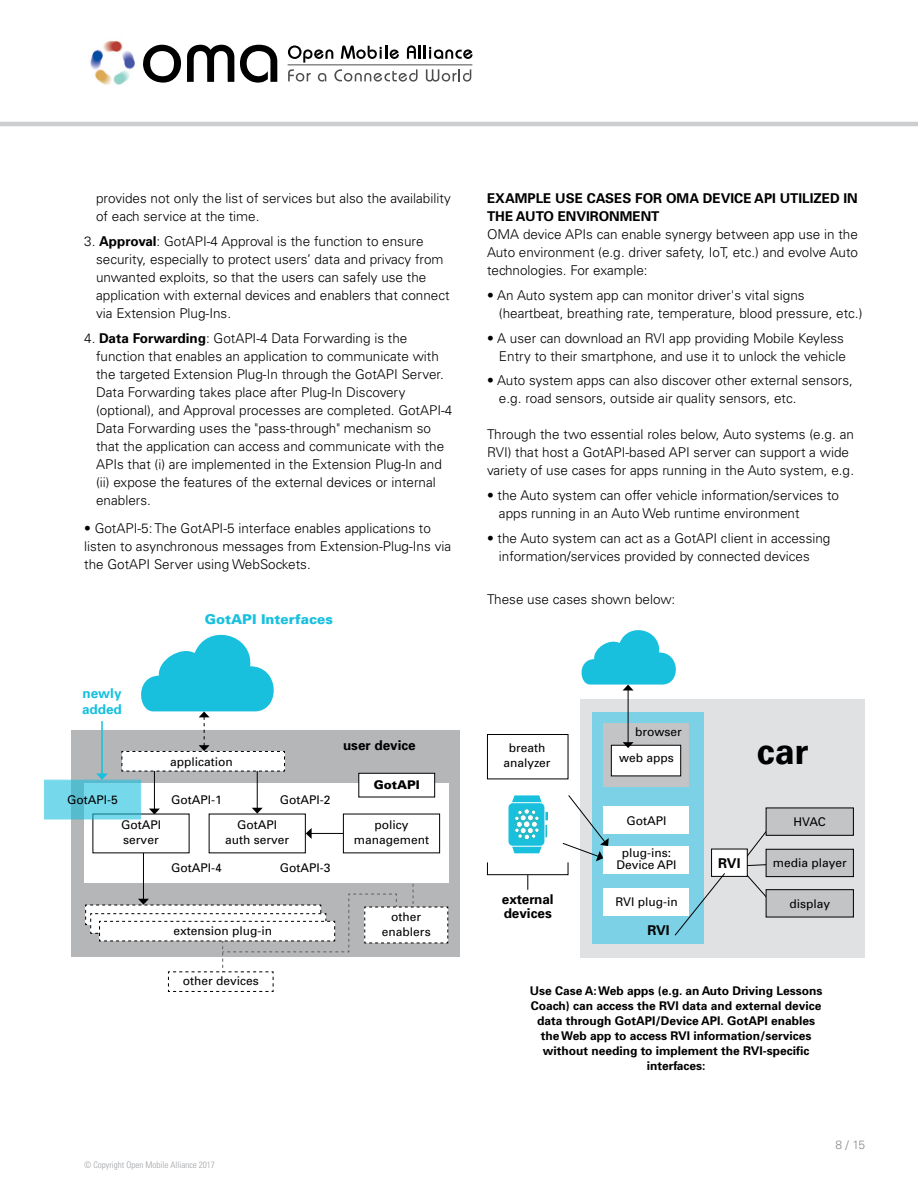
<style>
.page{position:relative;width:918px;height:1188px;background:#fff}
.page>*{position:absolute;margin:0;border:0;box-sizing:border-box;transform-origin:0 0}
.t1{font:700 36px "Univers";color:#000}
.t2{font:300 13.5px/18px "Univers";color:#000}
.t3{font:700 13.5px/13.5px "Univers";color:#000}
.t4{font:900 13.5px "Univers";color:#17c0de}
.t5{font:700 13.5px/16.5px "Univers";color:#17c0de}
.t6{font:12px/15px "Univers";color:#000;text-align:center}
.t7{font:700 12px/15px "Univers";color:#000}
.t8{font:900 12px "Univers";color:#000}
.t9{font:300 12px "Univers";color:#86888a}
.t10{font:300 condensed 9px "Univers";color:#9fa1a4}
.s1{font-weight:700}
</style>
<div class="page">
<hr style="left:0;top:122px;width:918px;height:4px;background:#cbcdce">
<img style="left:90px;top:40px;width:45px;height:45px">
<svg style="left:143px;top:45px;width:38px;height:38px"></svg>
<svg style="left:187px;top:45px;width:47px;height:37px"></svg>
<svg style="left:240px;top:45px;width:37px;height:38px"></svg>
<svg style="left:288px;top:45px;width:45px;height:18px"></svg>
<svg style="left:341px;top:45px;width:58px;height:14px"></svg>
<svg style="left:407px;top:45px;width:66px;height:14px"></svg>
<svg style="left:288px;top:69px;width:23px;height:13px"></svg>
<svg style="left:318px;top:73px;width:8px;height:9px"></svg>
<svg style="left:334px;top:69px;width:84px;height:13px"></svg>
<svg style="left:426px;top:69px;width:45px;height:13px"></svg>
<hr style="left:288px;top:65px;width:184px;height:1px;background:#4d4d4f">
<div style="left:71px;top:731px;width:389px;height:226px;background:#b4b6b8"></div>
<div style="left:85px;top:783px;width:364px;height:100px;background:#fff"></div>
<hr style="left:257px;top:760px;width:1px;height:49px;background:#000">
<svg style="left:252px;top:808px;width:11px;height:6px"></svg>
<hr style="left:154px;top:761px;width:1px;height:48px;background:#000">
<svg style="left:149px;top:809px;width:11px;height:5px"></svg>
<hr style="left:311px;top:833px;width:48px;height:1px;background:#000">
<svg style="left:306px;top:828px;width:6px;height:11px"></svg>
<hr style="left:143px;top:845px;width:1px;height:55px;background:#000">
<svg style="left:85px;top:884px;width:364px;height:108px"></svg>
<svg style="left:121px;top:634px;width:164px;height:138px"></svg>
<div style="left:343px;top:814px;width:97px;height:39px;background:#fff"></div>
<div style="left:93px;top:814px;width:96px;height:39px;background:#fff"></div>
<svg style="left:44px;top:780px;width:97px;height:39px;background:#6fd2e4"></svg>
<hr style="left:101px;top:721px;width:2px;height:53px;background:#17c0de">
<svg style="left:96px;top:773px;width:12px;height:7px"></svg>
<div style="left:359px;top:773px;width:76px;height:24px;background:#fff"></div>
<div style="left:358px;top:773px;width:77px;height:24px;border:1px solid #000"></div>
<div style="left:580px;top:699px;width:285px;height:259px;background:#e0e1e2"></div>
<svg style="left:740px;top:823px;width:33px;height:81px"></svg>
<div style="left:508px;top:803px;width:37px;height:43px;background:#18c0de;border-radius:5px"></div>
<div style="left:508px;top:802px;width:37px;height:45px;border:1px solid #fff;border-radius:5px"></div>
<svg style="left:511px;top:795px;width:37px;height:58px"></svg>
<div style="left:487px;top:862px;width:81px;height:13px;border:1px solid #000"></div>
<svg style="left:527px;top:875px;width:1px;height:15px"></svg>
<div style="left:593px;top:712px;width:111px;height:232px;background:#7cd1e6"></div>
<div style="left:603px;top:723px;width:86px;height:64px;background:#c2c4c6"></div>
<div style="left:611px;top:745px;width:70px;height:31px;background:#fff"></div>
<div style="left:611px;top:745px;width:70px;height:31px;border:1px solid #000"></div>
<div style="left:603px;top:806px;width:86px;height:28px;background:#fff"></div>
<div style="left:603px;top:846px;width:86px;height:27px;background:#fff"></div>
<div style="left:603px;top:888px;width:86px;height:27px;background:#fff"></div>
<div style="left:712px;top:849px;width:35px;height:27px;background:#fff"></div>
<div style="left:711px;top:849px;width:37px;height:28px;border:1px solid #000"></div>
<div style="left:487px;top:734px;width:81px;height:45px;border:1px solid #000"></div>
<svg style="left:562px;top:794px;width:47px;height:67px"></svg>
<hr style="left:628px;top:690px;width:1px;height:53px;background:#000">
<svg style="left:581px;top:630px;width:95px;height:61px"></svg>
<svg style="left:623px;top:742px;width:11px;height:6px"></svg>
<svg style="left:674px;top:872px;width:52px;height:64px"></svg>
<div style="left:766px;top:849px;width:87px;height:28px;background:#c2c4c6"></div>
<div style="left:766px;top:849px;width:88px;height:28px;border:1px solid #000"></div>
<div style="left:766px;top:890px;width:87px;height:27px;background:#c2c4c6"></div>
<div style="left:766px;top:889px;width:88px;height:28px;border:1px solid #000"></div>
<div style="left:766px;top:808px;width:87px;height:27px;background:#c2c4c6"></div>
<div style="left:766px;top:808px;width:88px;height:28px;border:1px solid #000"></div>
<p class="t2" style="left:96px;top:189px;width:356px">provides not only the list of services but also the availability of each service at the time.</p>
<p class="t2" style="left:96px;top:232px;width:355px;text-indent:-12px">3. <span class="s1">Approval</span>: GotAPI-4 Approval is the function to ensure security, especially to protect users’ data and privacy from unwanted exploits, so that the users can safely use the application with external devices and enablers that connect via Extension Plug-Ins.</p>
<p class="t2" style="left:96px;top:328px;width:358px;text-indent:-12px">4. <span class="s1">Data Forwarding</span>: GotAPI-4 Data Forwarding is the function that enables an application to communicate with the targeted Extension Plug-In through the GotAPI Server.<br>Data Forwarding takes place after Plug-In Discovery (optional), and Approval processes are completed. GotAPI-4<br>Data Forwarding uses the "pass-through" mechanism so that the application can access and communicate with the APIs that (i) are implemented in the Extension Plug-In and (ii) expose the features of the external devices or internal enablers.</p>
<p class="t2" style="left:84px;top:519px;width:368px">• GotAPI-5: The GotAPI-5 interface enables applications to listen to asynchronous messages from Extension-Plug-Ins via the GotAPI Server using WebSockets.</p>
<p class="t4" style="left:205px;top:611px;width:130px">GotAPI Interfaces</p>
<p class="t5" style="left:82px;top:684px;width:41px">newly added</p>
<p class="t6" style="left:67px;top:792px;width:52px">GotAPI-5</p>
<p class="t6" style="left:121px;top:817px;width:41px;text-align:left">GotAPI server</p>
<p class="t6" style="left:170px;top:754px;width:64px">application</p>
<p class="t6" style="left:171px;top:792px;width:52px">GotAPI-1</p>
<p class="t6" style="left:280px;top:792px;width:52px">GotAPI-2</p>
<p class="t3" style="left:343px;top:738px;width:74px">user device</p>
<p class="t8" style="left:374px;top:778px;width:47px">GotAPI</p>
<p class="t6" style="left:225px;top:817px;width:66px">GotAPI auth server</p>
<p class="t6" style="left:354px;top:817px;width:77px">policy management</p>
<p class="t6" style="left:171px;top:860px;width:52px">GotAPI-4</p>
<p class="t6" style="left:280px;top:860px;width:52px">GotAPI-3</p>
<p class="t6" style="left:391px;top:909px;width:31px">other</p>
<p class="t6" style="left:173px;top:923px;width:100px">extension plug-in</p>
<p class="t6" style="left:382px;top:924px;width:50px">enablers</p>
<p class="t6" style="left:183px;top:973px;width:78px">other devices</p>
<p class="t10" style="left:84px;top:1159px;width:132px">© Copyright Open Mobile Alliance 2017</p>
<p class="t3" style="left:487px;top:191px;width:191px">Example Use Cases for OMA</p>
<p class="t3" style="left:703px;top:191px;width:156px">Device API utilized in</p>
<p class="t3" style="left:487px;top:209px;width:171px">the Auto Environment</p>
<p class="t2" style="left:487px;top:225px;width:372px;text-align:justify">OMA device APIs can enable synergy between app use in the Auto environment (e.g. driver safety, IoT, etc.) and evolve Auto technologies. For example:</p>
<p class="t2" style="left:499px;top:286px;width:365px;text-indent:-12px">• An Auto system app can monitor driver's vital signs (heartbeat, breathing rate, temperature, blood pressure, etc.)</p>
<p class="t2" style="left:487px;top:329px;width:360px;text-align:right">• A user can download an RVI app providing Mobile Keyless<br>Entry to their smartphone, and use it to unlock the vehicle</p>
<p class="t2" style="left:499px;top:371px;width:355px;text-indent:-12px">• Auto system apps can also discover other external sensors, e.g. road sensors, outside air quality sensors, etc.</p>
<p class="t2" style="left:487px;top:425px;width:369px">Through the two essential roles below, Auto systems (e.g. an<br>RVI) that host a GotAPI-based API server can support a wide variety of use cases for apps running in the Auto system, e.g.</p>
<p class="t2" style="left:499px;top:486px;width:342px;text-indent:-12px">• the Auto system can offer vehicle information/services to apps running in an Auto Web runtime environment</p>
<p class="t2" style="left:499px;top:529px;width:333px;text-indent:-12px">• the Auto system can act as a GotAPI client in accessing information/services provided by connected devices</p>
<p class="t2" style="left:487px;top:589px;width:190px">These use cases shown below:</p>
<p class="t6" style="left:635px;top:724px;width:48px">browser</p>
<p class="t6" style="left:504px;top:740px;width:49px">breath analyzer</p>
<p class="t6" style="left:619px;top:750px;width:56px">web apps</p>
<p class="t3" style="left:502px;top:892px;width:53px">external devices</p>
<p class="t6" style="left:627px;top:813px;width:41px">GotAPI</p>
<p class="t6" style="left:617px;top:846px;width:62px;line-height:12px">plug-ins:<br>Device API</p>
<p class="t6" style="left:615px;top:894px;width:64px">RVI plug-in</p>
<p class="t3" style="left:647px;top:923px;width:8px">RVI</p>
<h1 class="t1" style="left:757px;top:728px;width:54px">car</h1>
<p class="t3" style="left:718px;top:856px;width:8px">RVI</p>
<p class="t6" style="left:794px;top:814px;width:34px">HVAC</p>
<p class="t6" style="left:773px;top:855px;width:76px">media player</p>
<p class="t6" style="left:789px;top:896px;width:42px">display</p>
<p class="t7" style="left:530px;top:983px;width:294px">Use Case A: Web apps (e.g. an Auto Driving Lessons<br>Coach) can access the RVI</p>
<p class="t7" style="left:537px;top:998px;width:286px;text-indent:145px">data and external device data through GotAPI/Device API. GotAPI enables the Web app to access RVI</p>
<p class="t7" style="left:694px;top:1028px;width:119px">information/services</p>
<p class="t7" style="left:543px;top:1043px;width:268px">without needing to implement the RVI-specific</p>
<p class="t7" style="left:647px;top:1058px;width:60px">interfaces:</p>
<p class="t9" style="left:836px;top:1137px;width:31px">8 / 15</p>
</div>
